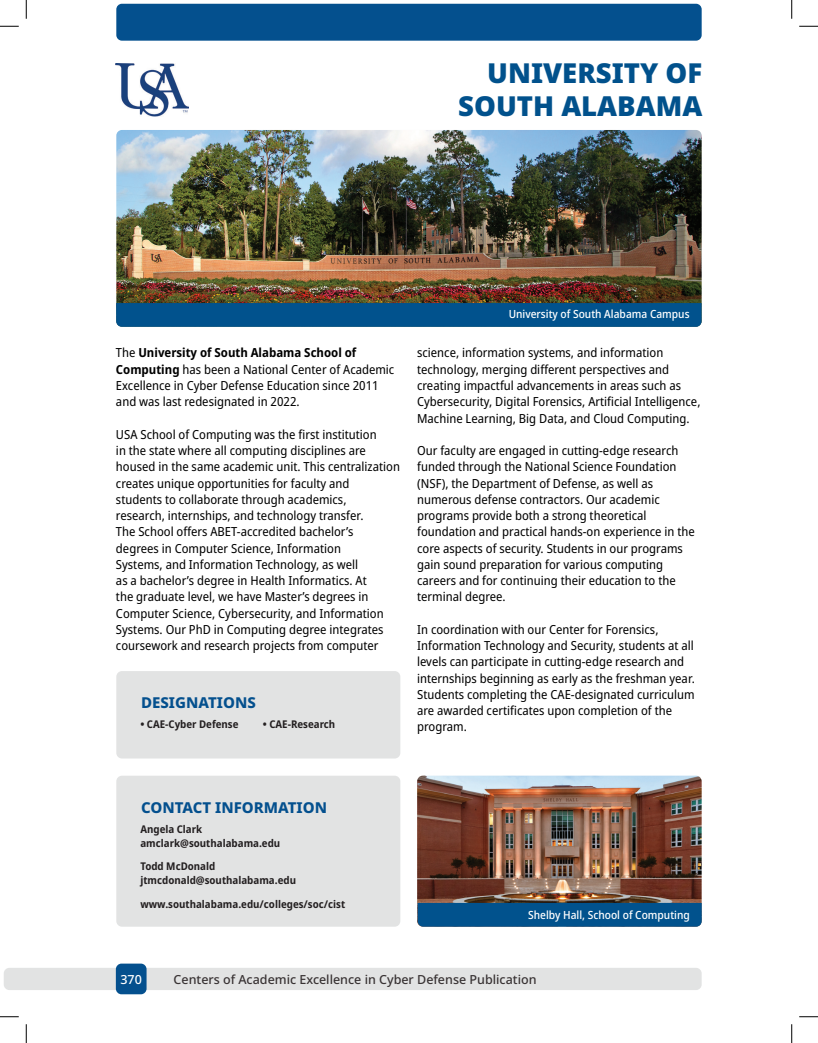
<style>
.page{position:relative;width:818px;height:1043px;background:#fff}
.page>*{position:absolute;margin:0;border:0;box-sizing:border-box;transform-origin:0 0}
.t1{font:900 27.5px/33px "Noto Sans";color:#01518c;text-align:right}
.t2{font:800 15px "Noto Sans";color:#04508e}
.t3{font:semi-condensed 12.5px/16.2px "Noto Sans";color:#000}
.t4{font:500 12.5px "Noto Sans";color:#393334}
.t5{font:500 12.5px "Noto Sans";color:#fff}
.t6{font:500 semi-condensed 11.25px "Noto Sans";color:#fff}
.t7{font:700 semi-condensed 10.62px/13.8px "Noto Sans";color:#231f20}
.s1{font-weight:700}
</style>
<div class="page">
<div style="left:4px;top:967px;width:697px;height:23px;background:#e2e3e3;border-radius:6px"></div>
<div style="left:116px;top:963px;width:30px;height:31px;background:#04508e;border-radius:6px"></div>
<div style="left:116px;top:4px;width:585px;height:37px;background:#04508e;border-radius:6px"></div>
<div style="left:116px;top:775px;width:284px;height:151px;background:#e2e3e3;border-radius:6px"></div>
<div style="left:116px;top:671px;width:284px;height:87px;background:#e2e3e3;border-radius:6px"></div>
<img style="left:417px;top:775px;width:284px;height:127px">
<img style="left:116px;top:130px;width:585px;height:173px">
<div style="left:116px;top:303px;width:585px;height:24px;background:#01528d"></div>
<div style="left:417px;top:902px;width:284px;height:24px;background:#01528d"></div>
<img style="left:116px;top:64px;width:73px;height:52px">
<svg style="left:0;top:25px;width:19px;height:2px"></svg>
<svg style="left:799px;top:25px;width:19px;height:2px"></svg>
<svg style="left:0;top:1016px;width:19px;height:1px"></svg>
<svg style="left:799px;top:1016px;width:19px;height:1px"></svg>
<svg style="left:25px;top:0;width:2px;height:19px"></svg>
<svg style="left:25px;top:1024px;width:2px;height:18px"></svg>
<svg style="left:791px;top:0;width:1px;height:19px"></svg>
<svg style="left:791px;top:1024px;width:1px;height:18px"></svg>
<h1 class="t1" style="left:458px;top:56px;width:246px">UNIVERSITY OF<br>SOUTH ALABAMA</h1>
<p class="t3" style="left:116px;top:345px;width:280px">The <span class="s1">University of South Alabama School of Computing</span> has been a National Center of Academic Excellence in Cyber Defense Education since 2011 and was last redesignated in 2022.</p>
<p class="t3" style="left:116px;top:426px;width:285px">USA School of Computing was the first institution<br>in the state where all computing disciplines are housed in the same academic unit. This centralization creates unique opportunities for faculty and<br>students to collaborate through academics,<br>research, internships, and technology transfer.<br>The School offers ABET-accredited bachelor’s<br>degrees in Computer Science, Information<br>Systems, and Information Technology, as well<br>as a bachelor’s degree in Health Informatics. At<br>the graduate level, we have Master’s degrees in Computer Science, Cybersecurity, and Information Systems. Our PhD in Computing degree integrates coursework and research projects from computer</p>
<p class="t2" style="left:141px;top:691px;width:116px">DESIGNATIONS</p>
<p class="t7" style="left:140px;top:717px;width:100px">• CAE-Cyber Defense</p>
<p class="t7" style="left:263px;top:717px;width:74px">• CAE-Research</p>
<p class="t6" style="left:508px;top:306px;width:182px">University of South Alabama Campus</p>
<p class="t3" style="left:417px;top:345px;width:285px">science, information systems, and information technology, merging different perspectives and creating impactful advancements in areas such as Cybersecurity, Digital Forensics, Artificial Intelligence, Machine Learning, Big Data, and Cloud Computing.</p>
<p class="t3" style="left:417px;top:442px;width:279px">Our faculty are engaged in cutting-edge research funded through the National Science Foundation (NSF), the Department of Defense, as well as numerous defense contractors. Our academic programs provide both a strong theoretical foundation and practical hands-on experience in the core aspects of security. Students in our programs gain sound preparation for various computing careers and for continuing their education to the terminal degree.</p>
<p class="t3" style="left:417px;top:621px;width:279px">In coordination with our Center for Forensics, Information Technology and Security, students at all levels can participate in cutting-edge research and internships beginning as early as the freshman year.<br>Students completing the CAE-designated curriculum are awarded certificates upon completion of the program.</p>
<p class="t2" style="left:141px;top:796px;width:187px">CONTACT INFORMATION</p>
<p class="t7" style="left:140px;top:822px;width:141px">Angela Clark amclark@southalabama.edu</p>
<p class="t7" style="left:140px;top:859px;width:157px">Todd McDonald jtmcdonald@southalabama.edu</p>
<p class="t7" style="left:140px;top:897px;width:206px">www.southalabama.edu/colleges/soc/cist</p>
<p class="t6" style="left:528px;top:907px;width:163px">Shelby Hall, School of Computing</p>
<p class="t5" style="left:120px;top:970px;width:23px">370</p>
<p class="t4" style="left:174px;top:970px;width:364px">Centers of Academic Excellence in Cyber Defense Publication</p>
</div>
